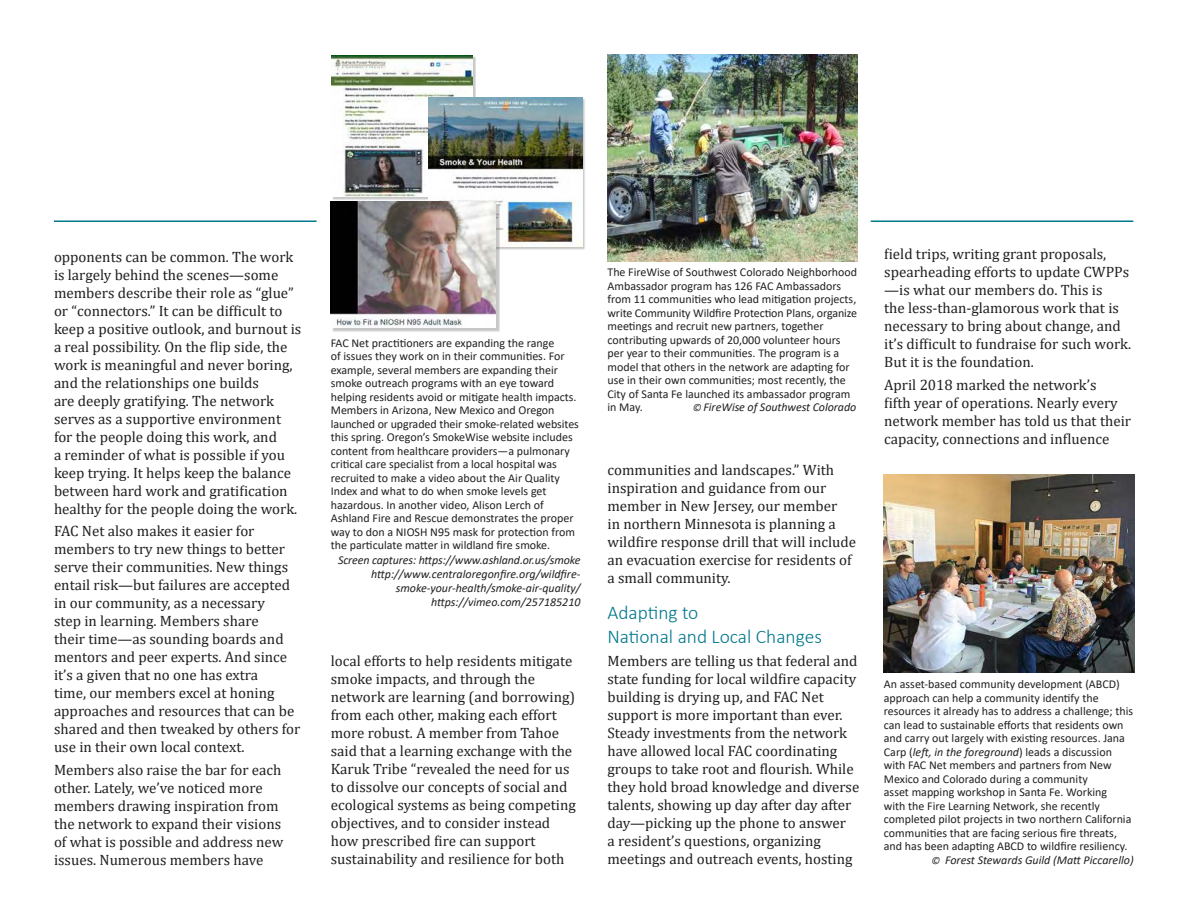
<style>
.page{position:relative;width:1188px;height:918px;background:#fff}
.page>*{position:absolute;margin:0;border:0;box-sizing:border-box;transform-origin:0 0}
.t1{font:300 19.5px/24px "Calibri";color:#00788b}
.t2{font:15px/18px "Cambria";color:#221f1f}
.t3{font:12px/13.5px "Calibri";color:#221f1f}
.t4{font:italic 12px/14px "Calibri";color:#221f1f;text-align:right}
.s1{font-size:10.5px}
.s2{font-style:italic}
</style>
<div class="page">
<hr style="left:871px;top:220px;width:262px;height:2px;background:#00788b">
<img style="left:884px;top:475px;width:250px;height:198px">
<img style="left:608px;top:54px;width:249px;height:207px">
<div style="left:332px;top:56px;width:144px;height:144px;background:#221f1f;opacity:.25"></div>
<img style="left:331px;top:55px;width:141px;height:142px">
<div style="left:429px;top:98px;width:157px;height:152px;background:#221f1f;opacity:.25"></div>
<img style="left:428px;top:97px;width:154px;height:150px">
<div style="left:333px;top:204px;width:167px;height:128px;background:#c8c7c7"></div>
<img style="left:331px;top:202px;width:165px;height:126px">
<hr style="left:54px;top:220px;width:263px;height:2px;background:#00788b">
<p class="t2" style="left:54px;top:248px;width:249px">opponents can be common. The work is largely behind the scenes—some members describe their role as “glue” or “connectors.” It can be difficult to keep a positive outlook, and burnout is a real possibility. On the flip side, the work is meaningful and never boring, and the relationships one builds<br>are deeply gratifying. The network serves as a supportive environment for the people doing this work, and<br>a reminder of what is possible if you keep trying. It helps keep the balance between hard work and gratification healthy for the people doing the work.</p>
<p class="t2" style="left:54px;top:524px;width:248px">FAC Net also makes it easier for members to try new things to better serve their communities. New things entail risk—but failures are accepted in our community, as a necessary<br>step in learning. Members share<br>their time—as sounding boards and mentors and peer experts. And since it’s a given that no one has extra<br>time, our members excel at honing approaches and resources that can be shared and then tweaked by others for use in their own local context.</p>
<p class="t2" style="left:54px;top:761px;width:231px">Members also raise the bar for each other. Lately, we’ve noticed more members drawing inspiration from the network to expand their visions of what is possible and address new issues. Numerous members have</p>
<p class="t3" style="left:331px;top:335px;width:250px">FAC Net practitioners are expanding the range<br>of issues they work on in their communities. For example, several members are expanding their smoke outreach programs with an eye toward helping residents avoid or mitigate health impacts.<br>Members in Arizona, New Mexico and Oregon launched or upgraded their smoke-related websites this spring. Oregon’s SmokeWise website includes content from healthcare providers—a pulmonary critical care specialist from a local hospital was recruited to make a video about the Air Quality Index and what to do when smoke levels get hazardous. In another video, Alison Lerch of Ashland Fire and Rescue demonstrates the proper way to don a NIOSH N95 mask for protection from the particulate matter in wildland fire smoke.</p>
<p class="t4" style="left:338px;top:553px;width:244px">Screen captures: https://www.ashland.or.us/smoke http://www.centraloregonfire.org/wildfire&shy;smoke-your-health/smoke-air-quality/ https://vimeo.com/257185210</p>
<p class="t2" style="left:331px;top:653px;width:247px">local efforts to help residents mitigate smoke impacts, and through the network are learning (and borrowing) from each other, making each effort more robust. A member from Tahoe said that a learning exchange with the Karuk Tribe “revealed the need for us to dissolve our concepts of social and ecological systems as being competing objectives, and to consider instead how prescribed fire can support sustainability and resilience for both</p>
<p class="t3" style="left:608px;top:265px;width:251px">The FireWise of Southwest Colorado Neighborhood Ambassador program has 126 FAC Ambassadors from 11 communities who lead mitigation projects, write Community Wildfire Protection Plans, organize meetings and recruit new partners, together contributing upwards of 20,000 volunteer hours per year to their communities. The program is a model that others in the network are adapting for use in their own communities; most recently, the City of Santa Fe launched its ambassador program in May.</p>
<p class="t4" style="left:693px;top:400px;width:165px"><span class="s1">©</span> FireWise of Southwest Colorado</p>
<p class="t2" style="left:608px;top:461px;width:250px">communities and landscapes.” With inspiration and guidance from our member in New Jersey, our member<br>in northern Minnesota is planning a wildfire response drill that will include an evacuation exercise for residents of a small community.</p>
<h1 class="t1" style="left:608px;top:601px;width:216px">Adapting to<br>National and Local Changes</h1>
<p class="t2" style="left:608px;top:652px;width:253px">Members are telling us that federal and state funding for local wildfire capacity building is drying up, and FAC Net support is more important than ever.<br>Steady investments from the network have allowed local FAC coordinating groups to take root and flourish. While they hold broad knowledge and diverse talents, showing up day after day after day—picking up the phone to answer<br>a resident’s questions, organizing meetings and outreach events, hosting</p>
<p class="t2" style="left:884px;top:245px;width:248px">field trips, writing grant proposals, spearheading efforts to update CWPPs —is what our members do. This is<br>the less-than-glamorous work that is necessary to bring about change, and it’s difficult to fundraise for such work.<br>But it is the foundation.</p>
<p class="t2" style="left:884px;top:377px;width:248px">April 2018 marked the network’s<br>fifth year of operations. Nearly every network member has told us that their capacity, connections and influence</p>
<p class="t3" style="left:884px;top:677px;width:237px">An asset-based community development (ABCD)</p>
<p class="t3" style="left:884px;top:691px;width:216px">approach can help a community identify the</p>
<p class="t3" style="left:884px;top:704px;width:251px">resources it already has to address a challenge; this</p>
<p class="t3" style="left:884px;top:718px;width:241px">can lead to sustainable efforts that residents own</p>
<p class="t3" style="left:884px;top:731px;width:243px">and carry out largely with existing resources. Jana</p>
<p class="t3" style="left:884px;top:745px;width:230px">Carp (<span class="s2">left, in the foreground</span>) leads a discussion</p>
<p class="t3" style="left:884px;top:758px;width:229px">with FAC Net members and partners from New</p>
<p class="t3" style="left:884px;top:772px;width:205px">Mexico and Colorado during a community</p>
<p class="t3" style="left:884px;top:785px;width:225px">asset mapping workshop in Santa Fe. Working</p>
<p class="t3" style="left:884px;top:799px;width:217px">with the Fire Learning Network, she recently</p>
<p class="t3" style="left:884px;top:812px;width:249px">completed pilot projects in two northern California</p>
<p class="t3" style="left:884px;top:826px;width:235px">communities that are facing serious fire threats,</p>
<p class="t3" style="left:884px;top:839px;width:245px">and has been adapting ABCD to wildfire resiliency.</p>
<p class="t4" style="left:932px;top:852px;width:204px"><span class="s1">©</span> Forest Stewards Guild (Matt Piccarello)</p>
</div>
